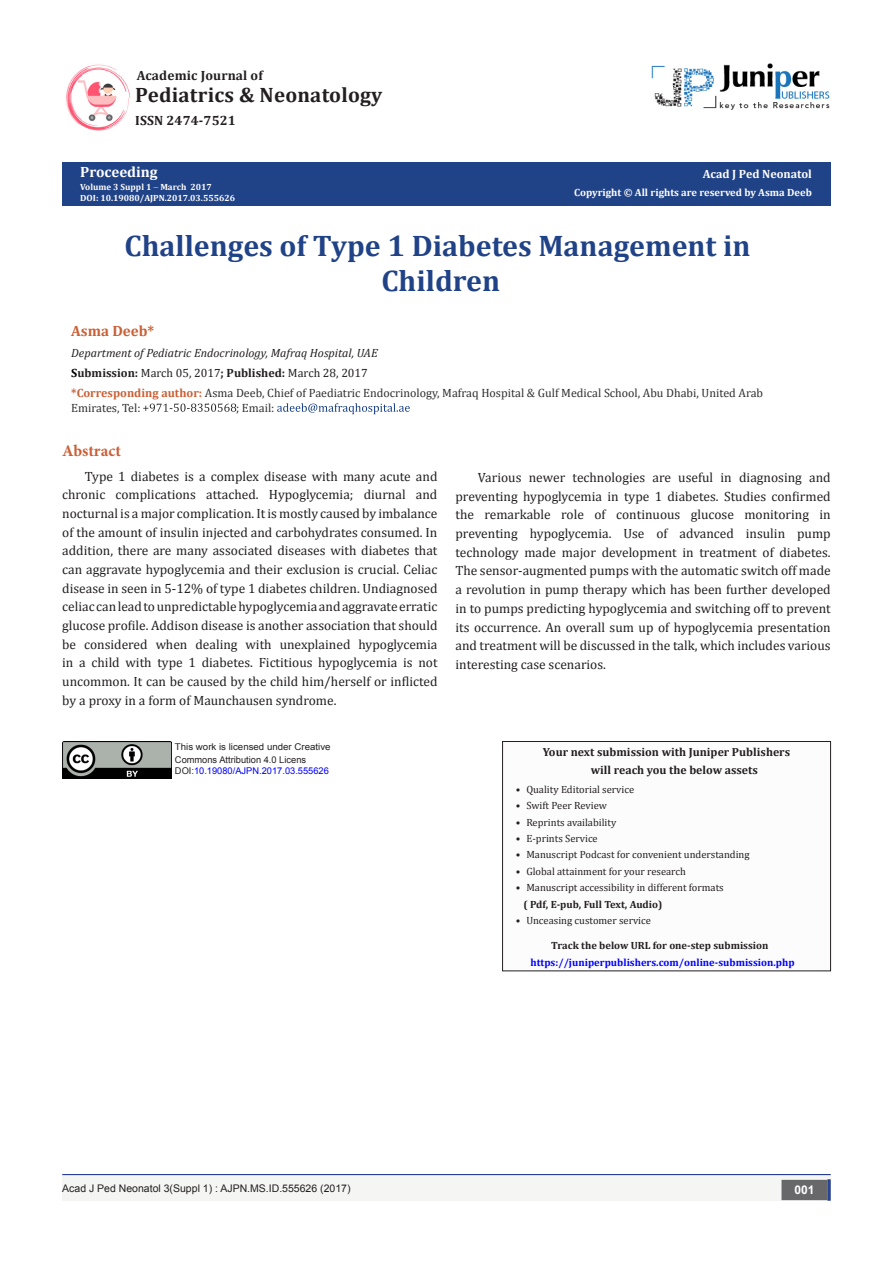
<style>
.page{position:relative;width:893px;height:1263px;background:#fff}
.page>*{position:absolute;margin:0;border:0;box-sizing:border-box;transform-origin:0 0}
.t1{font:700 29.85px "Cambria";color:#204287}
.t2{font:700 20.85px "Cambria";letter-spacing:.01em;color:#231f20}
.t3{font:700 16.5px "Minion Pro";color:#ca5f37}
.t4{font:700 15px "Cambria";color:#fffefc}
.t5{font:700 15px "Cambria";color:#ca6035}
.List_Paragraph{font:13.5px/18.8px "Cambria";color:#231f20;text-align:justify}
.t6{font:700 13.5px "Cambria";letter-spacing:.01em;color:#231f20}
.t7{font:12px/14.4px "Cambria";color:#312f30}
.t8{font:italic 12px "Cambria";color:#231f20}
.t9{font:12px "Cambria";color:#231f20}
.t10{font:700 12px "Cambria";color:#fffefc}
.t11{font:700 12px "Arial";color:#fff}
.t12{font:700 11.85px "Cambria";color:#231f20}
.t13{font:10.5px "Cambria";color:#231f20}
.t14{font:700 10.5px "Cambria";color:#231f20}
.t15{font:700 10.5px "Cambria";color:#00f}
.t16{font:10.5px "Arial";color:#231f20}
.t17{font:700 10.5px "Cambria";color:#fffefc}
.t18{font:9.3px "Arial";color:#00f}
.t19{font:9.3px "Arial";color:#231f20;scale:1.04 1}
.t20{font:9.3px "Arial";color:#231f20}
.t21{font:700 9px "Cambria";color:#fff}
.t22{font:700 9px "Cambria";color:#fffefc}
.s1{color:#fffefc}
.s2{font-weight:700;color:#000}
.s3{font-weight:700}
.s4{font-weight:700;color:#ca6035}
.s5{color:#231f20}
</style>
<div class="page">
<div style="left:62px;top:162px;width:769px;height:43px;background:#204287"></div>
<svg style="left:143px;top:403px;width:93px;height:9px"></svg>
<svg style="left:277px;top:403px;width:133px;height:11px"></svg>
<div style="left:62px;top:1175px;width:441px;height:26px;background:#f5f5f4"></div>
<img style="left:66px;top:64px;width:65px;height:67px">
<img style="left:651px;top:63px;width:179px;height:47px">
<div style="left:496px;top:1175px;width:334px;height:26px;background:#f5f5f4"></div>
<div style="left:782px;top:1180px;width:45px;height:19px;background:#68676a"></div>
<div style="left:781px;top:1180px;width:46px;height:20px;border:2px solid #68676a"></div>
<svg style="left:827px;top:1179px;width:4px;height:22px"></svg>
<hr style="left:62px;top:1174px;width:769px;height:1px;background:#253f8e">
<img style="left:62px;top:741px;width:110px;height:37px">
<div style="left:502px;top:741px;width:329px;height:230px;border:1px solid #231f20"></div>
<p class="t6" style="left:137px;top:66px;width:128px">Academic Journal of</p>
<p class="t2" style="left:135px;top:81px;width:249px">Pediatrics &amp; Neonatology</p>
<p class="t6" style="left:135px;top:111px;width:102px">ISSN 2474-7521</p>
<p class="t4" style="left:80px;top:162px;width:79px">Proceeding</p>
<p class="t22" style="left:80px;top:180px;width:133px">Volume 3 Suppl 1 March 2017</p>
<p class="t21" style="left:80px;top:191px;width:156px"><span class="s1">DOI:</span> 10.19080/AJPN.2017.03.555626</p>
<p class="t10" style="left:703px;top:165px;width:111px">Acad J Ped Neonatol</p>
<p class="t17" style="left:574px;top:185px;width:239px">Copyright © All rights are reserved by Asma Deeb</p>
<p class="t1" style="left:125px;top:224px;width:627px">Challenges of Type 1 Diabetes Management in</p>
<p class="t1" style="left:381px;top:260px;width:120px">Children</p>
<p class="t5" style="left:71px;top:320px;width:84px">Asma Deeb*</p>
<p class="t8" style="left:71px;top:344px;width:308px">Department of Pediatric Endocrinology, Mafraq Hospital, UAE</p>
<p class="t9" style="left:71px;top:366px;width:298px"><span class="s2">S</span><span class="s3">ubmission:</span> March 05, 2017<span class="s3">; Published:</span> March 28, 2017</p>
<p class="t7" style="left:71px;top:386px;width:693px"><span class="s4">*Corresponding author:</span> Asma Deeb, Chief of Paediatric Endocrinology, Mafraq Hospital &amp; Gulf Medical School, Abu Dhabi, United Arab<br>Emirates, Tel:</p>
<p class="t7" style="left:236px;top:400px;width:40px">; Email:</p>
<p class="t3" style="left:62px;top:439px;width:60px">Abstract</p>
<p class="List_Paragraph" style="left:62px;top:466px;width:377px;text-indent:22px">Type 1 diabetes is a complex disease with many acute and chronic complications attached. Hypoglycemia; diurnal and nocturnal is a major complication. It is mostly caused by imbalance of the amount of insulin injected and carbohydrates consumed. In addition, there are many associated diseases with diabetes that can aggravate hypoglycemia and their exclusion is crucial. Celiac disease in seen in 5-12% of type 1 diabetes children. Undiagnosed celiac can lead to unpredictable hypoglycemia and aggravate erratic glucose profile. Addison disease is another association that should be considered when dealing with unexplained hypoglycemia in a child with type 1 diabetes. Fictitious hypoglycemia is not uncommon. It can be caused by the child him/herself or inflicted by a proxy in a form of Maunchausen syndrome.</p>
<p class="List_Paragraph" style="left:455px;top:468px;width:377px;text-indent:22px">Various newer technologies are useful in diagnosing and preventing hypoglycemia in type 1 diabetes. Studies confirmed the remarkable role of continuous glucose monitoring in preventing hypoglycemia. Use of advanced insulin pump technology made major development in treatment of diabetes.<br>The sensor-augmented pumps with the automatic switch off made a revolution in pump therapy which has been further developed in to pumps predicting hypoglycemia and switching off to prevent its occurrence. An overall sum up of hypoglycemia presentation and treatment will be discussed in the talk, which includes various interesting case scenarios.</p>
<p class="t19" style="left:175px;top:741px;width:151px">This work is licensed under Creative</p>
<p class="t20" style="left:175px;top:754px;width:133px">Commons Attribution 4.0 Licens</p>
<p class="t18" style="left:175px;top:765px;width:155px"><span class="s5">DOI</span>:10.19080/AJPN.2017.03.555626</p>
<p class="t16" style="left:62px;top:1181px;width:290px">Acad J Ped Neonatol 3(Suppl 1) : AJPN.MS.ID.555626 (2017)</p>
<p class="t12" style="left:543px;top:744px;width:249px">Your next submission with Juniper Publishers</p>
<p class="t12" style="left:591px;top:761px;width:169px">will reach you the below assets</p>
<p class="t13" style="left:516px;top:783px;width:120px">• Quality Editorial service</p>
<p class="t13" style="left:516px;top:799px;width:93px">• Swift Peer Review</p>
<p class="t13" style="left:516px;top:816px;width:102px">• Reprints availability</p>
<p class="t13" style="left:516px;top:832px;width:83px">• E-prints Service</p>
<p class="t13" style="left:516px;top:849px;width:235px">• Manuscript Podcast for convenient understanding</p>
<p class="t13" style="left:516px;top:865px;width:171px">• Global attainment for your research</p>
<p class="t13" style="left:516px;top:881px;width:209px">• Manuscript accessibility in different formats</p>
<p class="t14" style="left:523px;top:896px;width:140px">( Pdf, E-pub, Full Text, Audio)</p>
<p class="t13" style="left:516px;top:914px;width:137px">• Unceasing customer service</p>
<p class="t14" style="left:551px;top:938px;width:219px">Track the below URL for one-step submission</p>
<p class="t15" style="left:530px;top:955px;width:266px">https://juniperpublishers.com/online-submission.php</p>
<p class="t11" style="left:794px;top:1182px;width:22px">001</p>
</div>
